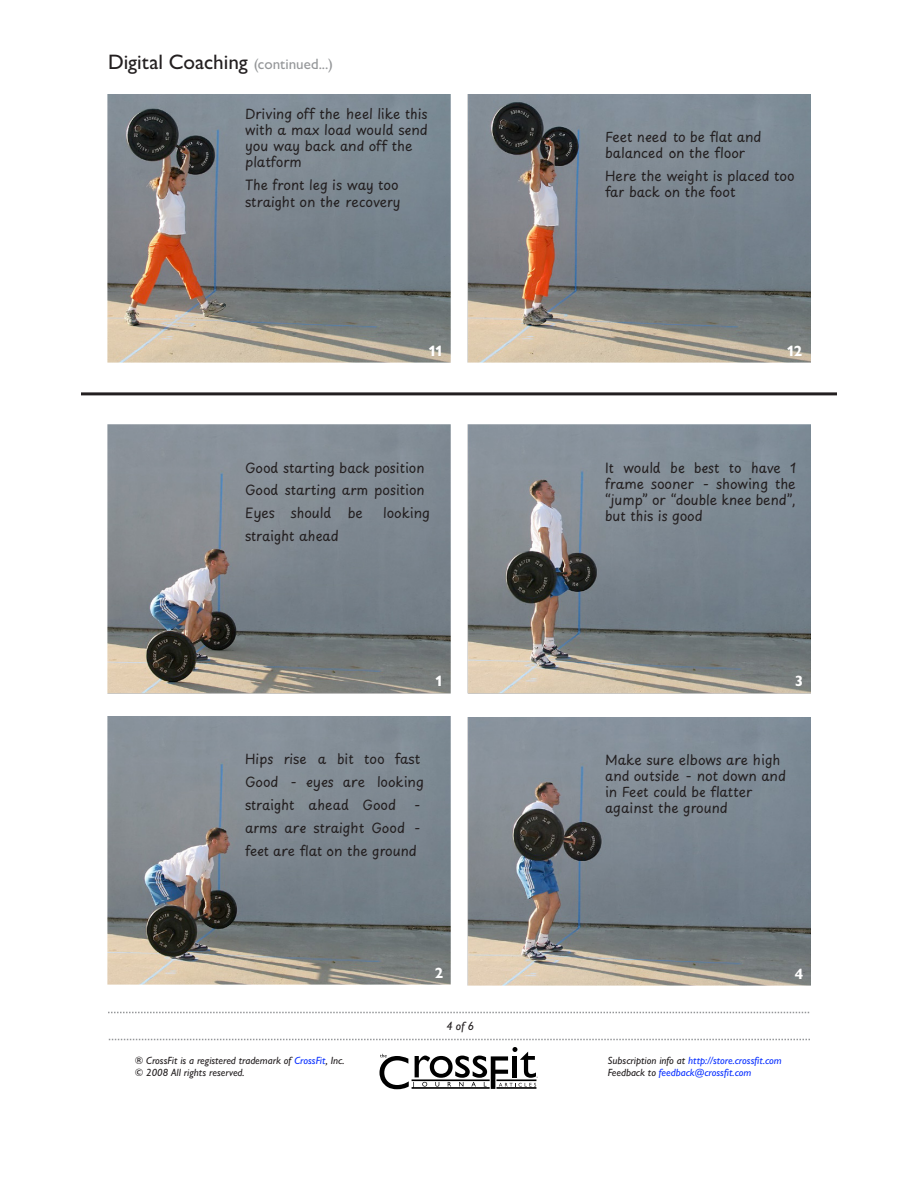
<style>
.page{position:relative;width:918px;height:1188px;background:#fff}
.page>*{position:absolute;margin:0;border:0;box-sizing:border-box;transform-origin:0 0}
.t1{font:500 21px "Gill Sans Nova";color:#231f20}
.t2{font:700 15px "Gill Sans Nova";color:#fff}
.t3{font:13.5px/16.2px "Playpen Sans";color:#231f20}
.t4{font:italic 500 12px "Gill Sans Nova";color:#231f20}
.t5{font:italic 500 10.5px/12.6px "Gill Sans Nova";color:#0a31ff}
.t6{font:italic 500 10.5px/12.6px "Gill Sans Nova";color:#231f20}
.s1{font-size:15px;color:#959799}
.s2{color:#0a31ff}
.s3{color:#231f20}
</style>
<div class="page">
<svg style="left:380px;top:1047px;width:158px;height:42px"></svg>
<svg style="left:108px;top:1012px;width:702px;height:1px"></svg>
<svg style="left:108px;top:1039px;width:702px;height:1px"></svg>
<img style="left:108px;top:425px;width:342px;height:269px">
<img style="left:468px;top:717px;width:342px;height:269px">
<img style="left:108px;top:716px;width:342px;height:269px">
<img style="left:468px;top:425px;width:342px;height:269px">
<img style="left:108px;top:94px;width:342px;height:269px">
<img style="left:468px;top:94px;width:342px;height:269px">
<hr style="left:81px;top:392px;width:756px;height:3px;background:#231f20">
<h1 class="t1" style="left:108px;top:49px;width:226px">Digital Coaching <span class="s1">(continued...)</span></h1>
<p class="t3" style="left:245px;top:105px;width:184px">Driving off the heel like this with a max load would send you way back and off the platform</p>
<p class="t3" style="left:245px;top:177px;width:157px">The front leg is way too straight on the recovery</p>
<p class="t2" style="left:428px;top:341px;width:17px">11</p>
<p class="t3" style="left:245px;top:456px;width:181px;line-height:22.8px;text-align:justify">Good starting back position Good starting arm position Eyes should be</p>
<p class="t3" style="left:383px;top:505px;width:48px">looking</p>
<p class="t3" style="left:245px;top:527px;width:95px">straight ahead</p>
<p class="t2" style="left:435px;top:672px;width:10px">1</p>
<p class="t3" style="left:245px;top:747px;width:180px;line-height:23.1px">Hips rise a bit too fast<br>Good - eyes are looking straight ahead Good</p>
<p class="t3" style="left:245px;top:793px;width:177px;line-height:23.1px;text-align:justify;text-indent:169px">- arms are straight Good - feet are flat on the ground</p>
<p class="t2" style="left:435px;top:963px;width:10px">2</p>
<p class="t4" style="left:446px;top:1019px;width:29px">4 of 6</p>
<p class="t3" style="left:605px;top:128px;width:158px">Feet need to be flat and balanced on the floor</p>
<p class="t3" style="left:605px;top:167px;width:191px">Here the weight is placed too far back on the foot</p>
<p class="t2" style="left:786px;top:341px;width:18px">12</p>
<p class="t3" style="left:605px;top:459px;width:193px;text-align:justify">It would be best to have 1 frame sooner - showing the “jump” or “double knee bend”, but this is good</p>
<p class="t2" style="left:795px;top:672px;width:10px">3</p>
<p class="t3" style="left:605px;top:751px;width:182px">Make sure elbows are high and outside - not down and in Feet could be flatter against the ground</p>
<p class="t2" style="left:795px;top:964px;width:10px">4</p>
<p class="t6" style="left:135px;top:1054px;width:211px">® CrossFit is a registered trademark of <span class="s2">CrossFit</span>, Inc. © 2008 All rights reserved.</p>
<p class="t5" style="left:608px;top:1054px;width:176px"><span class="s3">Subscription info at</span> http://store.crossfit.com<br><span class="s3">Feedback to</span> feedback@crossfit.com</p>
</div>
